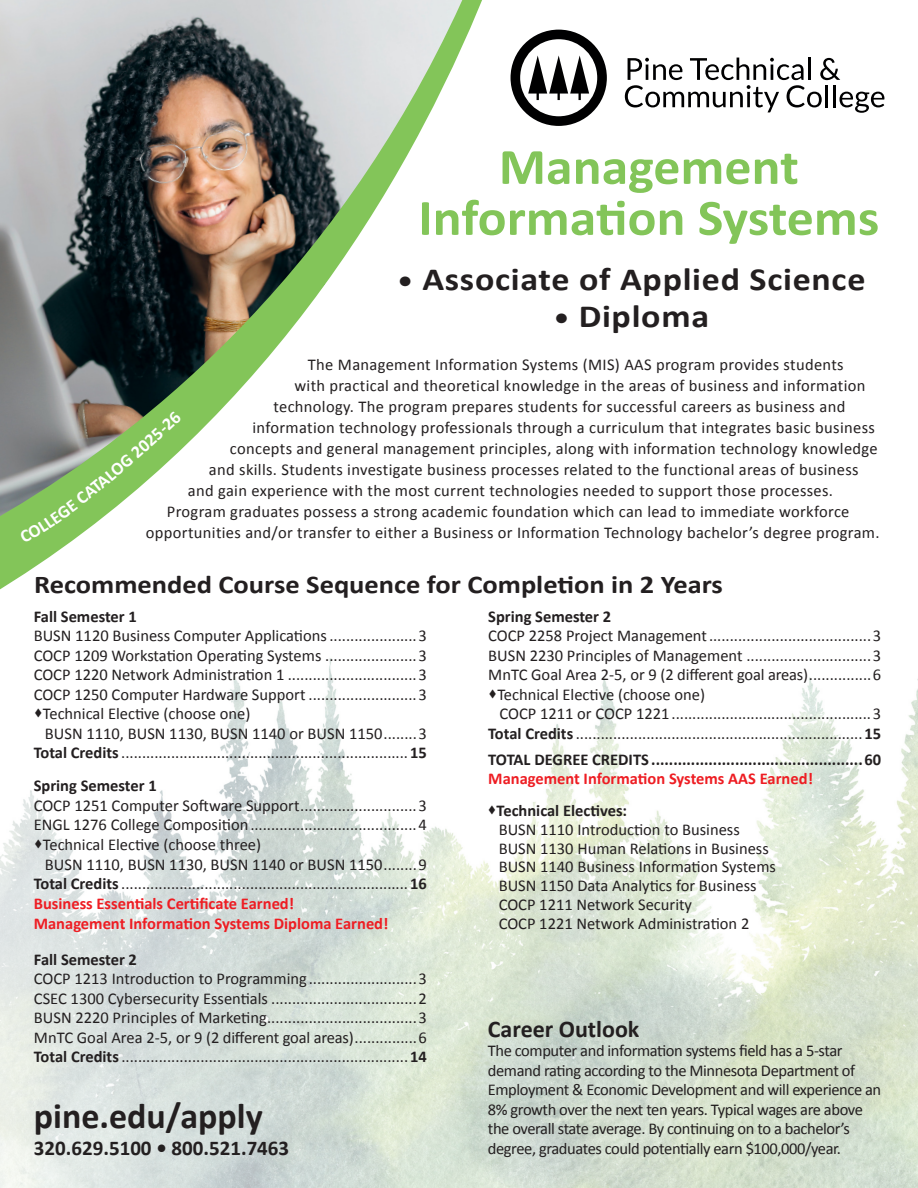
<style>
.page{position:relative;width:918px;height:1188px;background:#fff}
.page>*{position:absolute;margin:0;border:0;box-sizing:border-box;transform-origin:0 0}
.t1{font:700 51.3px/51px "Calibri";color:#83c559;text-align:center;scale:1.05 1}
.t2{font:700 36px "Calibri";color:#231f20}
.t3{font:700 32.4px "Calibri";letter-spacing:.02em;color:#231f20;scale:1.11 1}
.t4{font:700 25.65px "Calibri";color:#231f20;scale:1.11 1}
.t5{font:700 24px "Calibri";color:#231f20}
.t6{font:700 21px "Calibri";color:#231f20}
.t7{font:700 18px "Calibri";color:#fff}
.t8{font:16.5px/19.5px "Calibri";color:#231f20}
.t9{font:16.5px "Calibri";letter-spacing:.02em;color:#231f20}
.t10{font:16.5px/19.5px "Calibri";letter-spacing:-.025em;color:#231f20}
.t11{font:700 16.5px "Calibri";color:#231f20}
.t12{font:700 16.5px "Calibri";color:#ee1d23}
.s1{font-size:27px}
.s2{font-weight:700}
</style>
<div class="page">
<img style="left:0;top:658px;width:918px;height:530px">
<svg style="left:0;top:0;width:564px;height:590px"></svg>
<svg style="left:511px;top:30px;width:96px;height:96px"></svg>
<svg style="left:625px;top:58px;width:259px;height:55px"></svg>
<svg style="left:19px;top:454px;width:115px;height:89px"></svg>
<svg style="left:161px;top:410px;width:21px;height:22px"></svg>
<p class="t1" style="left:418px;top:141px;width:441px">Management<br>Information Systems</p>
<p class="t3" style="left:398px;top:258px;width:423px"><span class="s1">•</span> Associate of Applied Science</p>
<p class="t3" style="left:554px;top:296px;width:141px"><span class="s1">•</span> Diploma</p>
<p class="t9" style="left:308px;top:354px;width:537px">The Management Information Systems (MIS) AAS program provides students</p>
<p class="t9" style="left:294px;top:375px;width:573px">with practical and theoretical knowledge in the areas of business and information</p>
<p class="t9" style="left:273px;top:396px;width:573px">technology. The program prepares students for successful careers as business and</p>
<p class="t9" style="left:252px;top:417px;width:624px">information technology professionals through a curriculum that integrates basic business</p>
<p class="t9" style="left:230px;top:438px;width:649px">concepts and general management principles, along with information technology knowledge</p>
<p class="t9" style="left:209px;top:459px;width:651px">and skills. Students investigate business processes related to the functional areas of business</p>
<p class="t9" style="left:188px;top:480px;width:647px">and gain experience with the most current technologies needed to support those processes.</p>
<p class="t9" style="left:167px;top:501px;width:684px">Program graduates possess a strong academic foundation which can lead to immediate workforce</p>
<p class="t9" style="left:146px;top:522px;width:735px">opportunities and/or transfer to either a Business or Information Technology bachelor’s degree program.</p>
<p class="t7" style="left:126px;top:446px;width:38px;rotate:-42deg">2025</p>
<p class="t4" style="left:34px;top:568px;width:622px">Recommended Course Sequence for Completion in 2 Years</p>
<p class="t11" style="left:34px;top:606px;width:105px">Fall Semester 1</p>
<p class="t8" style="left:34px;top:626px;width:395px">BUSN 1120 Business Computer Applications.....................3</p>
<p class="t8" style="left:34px;top:645px;width:395px">COCP 1209 Workstation Operating Systems ......................3</p>
<p class="t8" style="left:34px;top:665px;width:395px">COCP 1220 Network Administration 1 ...............................3</p>
<p class="t8" style="left:34px;top:684px;width:395px">COCP 1250 Computer Hardware Support ..........................3</p>
<p class="t8" style="left:45px;top:704px;width:383px;text-indent:-11px">•Technical Elective (choose one)<br>BUSN 1110, BUSN 1130, BUSN 1140 or BUSN 1150........3</p>
<p class="t8" style="left:34px;top:743px;width:395px"><span class="s2">Total Credits</span>.....................................................................<span class="s2">15</span></p>
<p class="t11" style="left:34px;top:775px;width:124px">Spring Semester 1</p>
<p class="t8" style="left:34px;top:796px;width:395px">COCP 1251 Computer Software Support............................3</p>
<p class="t8" style="left:34px;top:815px;width:395px">ENGL 1276 College Composition........................................4</p>
<p class="t8" style="left:45px;top:835px;width:383px;text-indent:-11px">•Technical Elective (choose three)<br>BUSN 1110, BUSN 1130, BUSN 1140 or BUSN 1150........9</p>
<p class="t8" style="left:34px;top:874px;width:395px"><span class="s2">Total Credits</span>.....................................................................<span class="s2">16</span></p>
<p class="t12" style="left:34px;top:893px;width:262px">Business Essentials Certificate Earned!</p>
<p class="t12" style="left:34px;top:913px;width:356px">Management Information Systems Diploma Earned!</p>
<p class="t11" style="left:34px;top:949px;width:105px">Fall Semester 2</p>
<p class="t8" style="left:34px;top:969px;width:395px">COCP 1213 Introduction to Programming..........................3</p>
<p class="t8" style="left:34px;top:988px;width:395px">CSEC 1300 Cybersecurity Essentials ...................................2</p>
<p class="t8" style="left:34px;top:1008px;width:395px">BUSN 2220 Principles of Marketing....................................3</p>
<p class="t8" style="left:34px;top:1027px;width:395px">MnTC Goal Area 2-5, or 9 (2 different goal areas)...............6</p>
<p class="t8" style="left:34px;top:1047px;width:395px"><span class="s2">Total Credits</span>.....................................................................<span class="s2">14</span></p>
<p class="t2" style="left:34px;top:1093px;width:230px">pine.edu/apply</p>
<p class="t6" style="left:34px;top:1135px;width:257px">320.629.5100 • 800.521.7463</p>
<p class="t11" style="left:488px;top:605px;width:124px">Spring Semester 2</p>
<p class="t8" style="left:488px;top:626px;width:395px">COCP 2258 Project Management.......................................3</p>
<p class="t8" style="left:488px;top:645px;width:395px">BUSN 2230 Principles of Management ..............................3</p>
<p class="t8" style="left:488px;top:665px;width:395px">MnTC Goal Area 2-5, or 9 (2 different goal areas)...............6</p>
<p class="t8" style="left:488px;top:685px;width:218px">•Technical Elective (choose one)</p>
<p class="t8" style="left:499px;top:704px;width:383px">COCP 1211 or COCP 1221................................................3</p>
<p class="t8" style="left:488px;top:724px;width:395px"><span class="s2">Total Credits</span>.....................................................................<span class="s2">15</span></p>
<p class="t11" style="left:488px;top:749px;width:395px">TOTAL DEGREE CREDITS ................................................60</p>
<p class="t12" style="left:488px;top:768px;width:326px">Management Information Systems AAS Earned!</p>
<p class="t11" style="left:488px;top:800px;width:141px">•Technical Electives:</p>
<p class="t8" style="left:499px;top:820px;width:243px">BUSN 1110 Introduction to Business</p>
<p class="t8" style="left:499px;top:838px;width:272px">BUSN 1130 Human Relations in Business</p>
<p class="t8" style="left:499px;top:857px;width:279px">BUSN 1140 Business Information Systems</p>
<p class="t8" style="left:499px;top:876px;width:259px">BUSN 1150 Data Analytics for Business</p>
<p class="t8" style="left:499px;top:895px;width:195px">COCP 1211 Network Security</p>
<p class="t8" style="left:499px;top:913px;width:252px">COCP 1221 Network Administration 2</p>
<p class="t5" style="left:488px;top:1013px;width:153px">Career Outlook</p>
<p class="t10" style="left:488px;top:1041px;width:395px">The computer and information systems field has a 5-star demand rating according to the Minnesota Department of Employment &amp; Economic Development and will experience an 8% growth over the next ten years. Typical wages are above the overall state average. By continuing on to a bachelor’s degree, graduates could potentially earn $100,000/year.</p>
</div>
